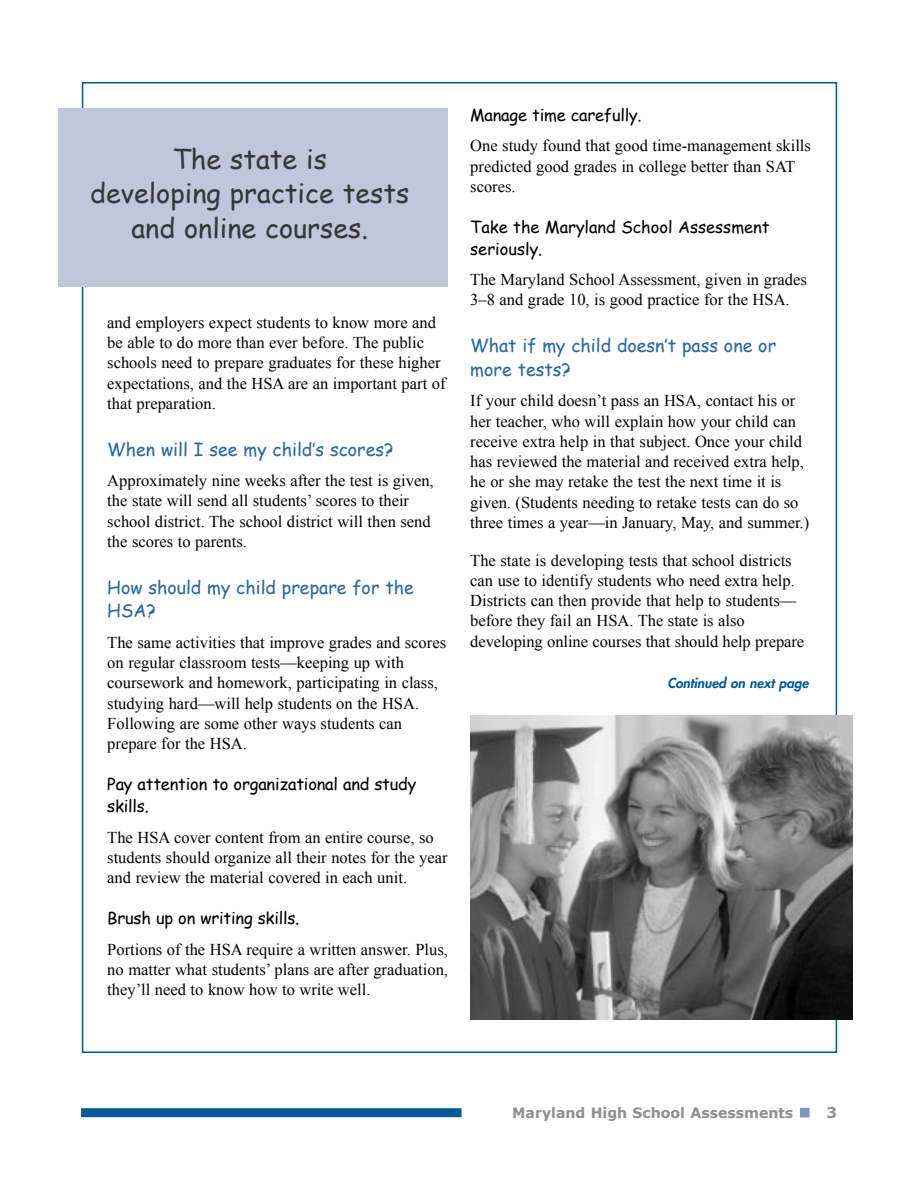
<style>
.page{position:relative;width:918px;height:1188px;background:#fff}
.page>*{position:absolute;margin:0;border:0;box-sizing:border-box;transform-origin:0 0}
.t1{font:27px/34.5px "Comic Sans MS";color:#373737;text-align:center}
.t2{font:18px/23.5px "Comic Sans MS";color:#2d679c}
.t3{font:16.5px/20.2px "Times New Roman";color:#000}
.t4{font:16.5px/21.6px "Comic Sans MS";letter-spacing:-.01em;color:#000}
.t5{font:700 15px "Verdana";color:#8f8f8f}
.t6{font:700 14.25px "Verdana";color:#8f8f8f}
.t7{font:italic 800 13.5px "Futura";color:#005994}
</style>
<div class="page">
<div style="left:81px;top:1108px;width:381px;height:9px;background:#005994"></div>
<img style="left:470px;top:716px;width:382px;height:303px">
<div style="left:58px;top:108px;width:390px;height:178px;background:#c0c7dd"></div>
<h1 class="t1" style="left:90px;top:141px;width:320px">The state is<br>developing practice tests and online courses.</h1>
<p class="t3" style="left:107px;top:312px;width:340px">and employers expect students to know more and be able to do more than ever before. The public schools need to prepare graduates for these higher expectations, and the HSA are an important part of that preparation.</p>
<p class="t2" style="left:107px;top:437px;width:288px">When will I see my childís scores?</p>
<p class="t3" style="left:107px;top:471px;width:328px">Approximately nine weeks after the test is given, the state will send all studentsí scores to their school district. The school district will then send the scores to parents.</p>
<p class="t2" style="left:107px;top:575px;width:308px">How should my child prepare for the<br>HSA?</p>
<p class="t3" style="left:107px;top:632px;width:340px">The same activities that improve grades and scores on regular classroom testsókeeping up with coursework and homework, participating in class, studying hardówill help students on the HSA.<br>Following are some other ways students can prepare for the HSA.</p>
<p class="t4" style="left:107px;top:773px;width:311px">Pay attention to organizational and study skills.</p>
<p class="t3" style="left:107px;top:827px;width:342px">The HSA cover content from an entire course, so students should organize all their notes for the year and review the material covered in each unit.</p>
<p class="t4" style="left:107px;top:907px;width:194px">Brush up on writing skills.</p>
<p class="t3" style="left:107px;top:939px;width:342px;text-align:justify">Portions of the HSA require a written answer. Plus, no matter what studentsí plans are after graduation, theyíll need to know how to write well.</p>
<p class="t4" style="left:470px;top:103px;width:173px">Manage time carefully.</p>
<p class="t3" style="left:470px;top:136px;width:342px">One study found that good time-management skills predicted good grades in college better than SAT scores.</p>
<p class="t4" style="left:470px;top:215px;width:301px">Take the Maryland School Assessment seriously.</p>
<p class="t3" style="left:470px;top:270px;width:338px">The Maryland School Assessment, given in grades<br>3ñ8 and grade 10, is good practice for the HSA.</p>
<p class="t2" style="left:470px;top:333px;width:307px">What if my child doesnít pass one or more tests?</p>
<p class="t3" style="left:470px;top:391px;width:340px">If your child doesnít pass an HSA, contact his or her teacher, who will explain how your child can receive extra help in that subject. Once your child has reviewed the material and received extra help, he or she may retake the test the next time it is given. (Students needing to retake tests can do so three times a yearóin January, May, and summer.)</p>
<p class="t3" style="left:470px;top:550px;width:335px">The state is developing tests that school districts can use to identify students who need extra help.<br>Districts can then provide that help to studentsó before they fail an HSA. The state is also developing online courses that should help prepare</p>
<p class="t7" style="left:667px;top:676px;width:143px">Continued on next page</p>
<p class="t6" style="left:512px;top:1104px;width:283px">Maryland High School Assessments</p>
<p class="t5" style="left:826px;top:1103px;width:12px">3</p>
</div>
